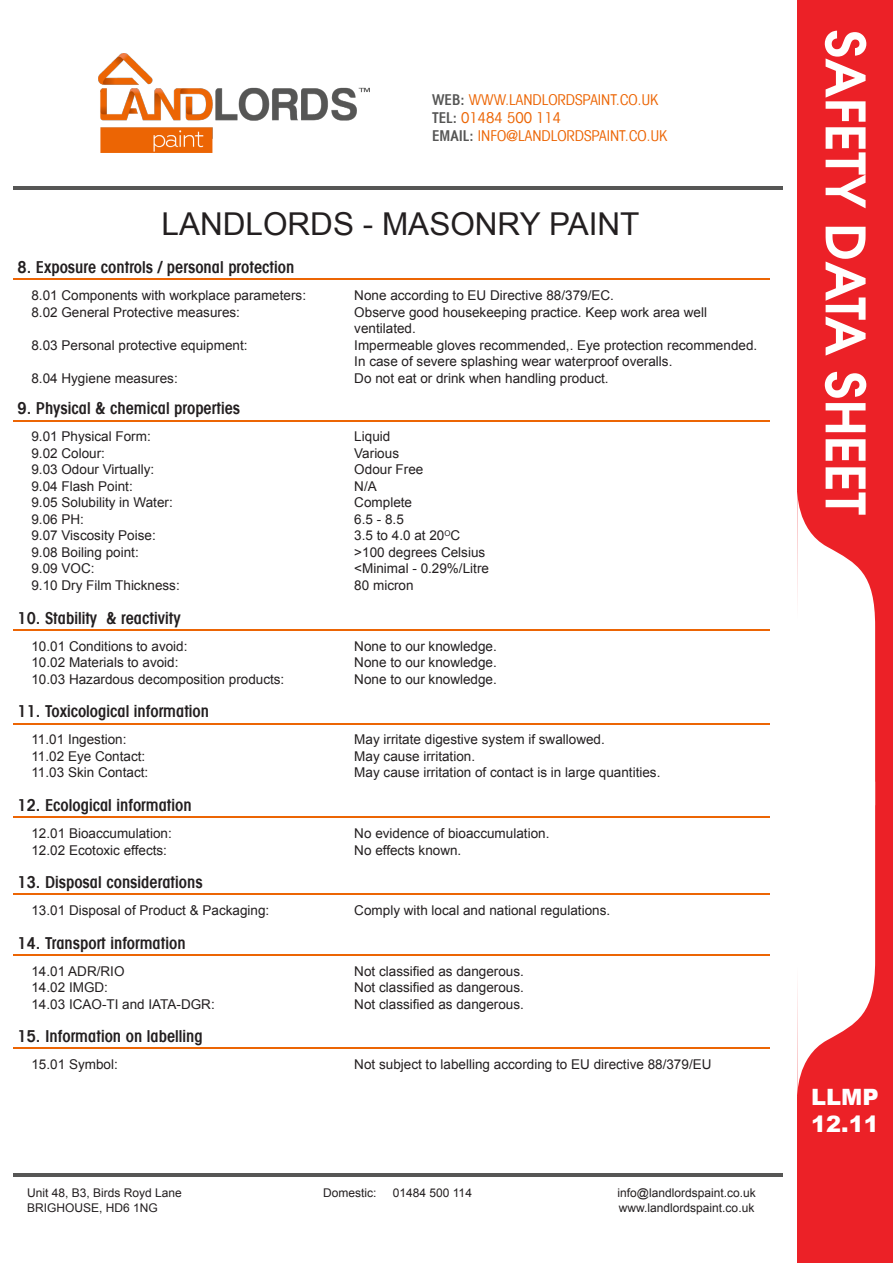
<style>
.page{position:relative;width:893px;height:1263px;background:#fff}
.page>*{position:absolute;margin:0;border:0;box-sizing:border-box;transform-origin:0 0}
.t1{font:600 54px "Avant Garde LT";color:#fffffe}
.t2{font:31.5px "Arial";color:#231f20}
.t3{font:900 22.5px/27px "Arial";color:#fff}
.t4{font:600 condensed 16.5px "Avant Garde LT";color:#231f20}
.t5{font:condensed 15px/18px "Avant Garde LT";color:#ec6504}
.t6{font:13.5px/16.5px "Arial";color:#231f20}
.t7{font:12px/14.4px "Arial";color:#231f20}
.s1{font-weight:600;color:#565655}
</style>
<div class="page">
<hr style="left:13px;top:278px;width:757px;height:2px;background:#ec6504">
<hr style="left:13px;top:420px;width:757px;height:1px;background:#ec6504">
<hr style="left:13px;top:629px;width:757px;height:2px;background:#ec6504">
<hr style="left:13px;top:723px;width:757px;height:1px;background:#ec6504">
<hr style="left:13px;top:816px;width:757px;height:2px;background:#ec6504">
<hr style="left:13px;top:893px;width:757px;height:1px;background:#ec6504">
<hr style="left:13px;top:954px;width:757px;height:1px;background:#ec6504">
<hr style="left:13px;top:1047px;width:757px;height:2px;background:#ec6504">
<div style="left:797px;top:0;width:95px;height:1263px;background:#ec2127"></div>
<hr style="left:13px;top:186px;width:770px;height:3px;background:#565655">
<img style="left:99px;top:53px;width:271px;height:99px">
<hr style="left:13px;top:1174px;width:770px;height:3px;background:#565655">
<svg style="left:797px;top:492px;width:78px;height:603px"></svg>
<p class="t5" style="left:432px;top:91px;width:237px"><span class="s1">WEB:</span> WWW.LANDLORDSPAINT.CO.UK<br><span class="s1">TEL:</span> 01484 500 114<br><span class="s1">EMAIL:</span> INFO@LANDLORDSPAINT.CO.UK</p>
<p class="t2" style="left:162px;top:203px;width:479px">LANDLORDS - MASONRY PAINT</p>
<p class="t4" style="left:18px;top:257px;width:278px">8. Exposure controls / personal protection</p>
<p class="t6" style="left:31px;top:287px;width:276px">8.01 Components with workplace parameters:</p>
<p class="t6" style="left:31px;top:304px;width:210px">8.02 General Protective measures:</p>
<p class="t6" style="left:31px;top:337px;width:218px">8.03 Personal protective equipment:</p>
<p class="t6" style="left:31px;top:370px;width:148px">8.04 Hygiene measures:</p>
<p class="t4" style="left:18px;top:398px;width:224px">9. Physical &amp; chemical properties</p>
<p class="t6" style="left:31px;top:429px;width:121px">9.01 Physical Form:</p>
<p class="t6" style="left:31px;top:445px;width:75px">9.02 Colour:</p>
<p class="t6" style="left:31px;top:462px;width:124px">9.03 Odour Virtually:</p>
<p class="t6" style="left:31px;top:478px;width:103px">9.04 Flash Point:</p>
<p class="t6" style="left:31px;top:495px;width:143px">9.05 Solubility in Water:</p>
<p class="t6" style="left:31px;top:511px;width:54px">9.06 PH:</p>
<p class="t6" style="left:31px;top:528px;width:126px">9.07 Viscosity Poise:</p>
<p class="t6" style="left:31px;top:544px;width:109px">9.08 Boiling point:</p>
<p class="t6" style="left:31px;top:561px;width:65px">9.09 VOC:</p>
<p class="t6" style="left:31px;top:577px;width:150px">9.10 Dry Film Thickness:</p>
<p class="t4" style="left:18px;top:608px;width:165px">10. Stability &amp; reactivity</p>
<p class="t6" style="left:31px;top:638px;width:158px">10.01 Conditions to avoid:</p>
<p class="t6" style="left:31px;top:654px;width:149px">10.02 Materials to avoid:</p>
<p class="t6" style="left:31px;top:671px;width:254px">10.03 Hazardous decomposition products:</p>
<p class="t4" style="left:18px;top:701px;width:193px">11. Toxicological information</p>
<p class="t6" style="left:31px;top:732px;width:97px">11.01 Ingestion:</p>
<p class="t6" style="left:31px;top:748px;width:115px">11.02 Eye Contact:</p>
<p class="t6" style="left:31px;top:765px;width:118px">11.03 Skin Contact:</p>
<p class="t4" style="left:18px;top:795px;width:176px">12. Ecological information</p>
<p class="t6" style="left:31px;top:825px;width:142px">12.01 Bioaccumulation:</p>
<p class="t6" style="left:31px;top:842px;width:137px">12.02 Ecotoxic effects:</p>
<p class="t4" style="left:18px;top:871px;width:187px">13. Disposal considerations</p>
<p class="t6" style="left:31px;top:902px;width:239px">13.01 Disposal of Product &amp; Packaging:</p>
<p class="t4" style="left:18px;top:933px;width:170px">14. Transport information</p>
<p class="t6" style="left:31px;top:963px;width:95px">14.01 ADR/RIO</p>
<p class="t6" style="left:31px;top:979px;width:78px">14.02 IMGD:</p>
<p class="t6" style="left:31px;top:996px;width:185px">14.03 ICAO-TI and IATA-DGR:</p>
<p class="t4" style="left:18px;top:1026px;width:187px">15. Information on labelling</p>
<p class="t6" style="left:31px;top:1056px;width:88px">15.01 Symbol:</p>
<p class="t6" style="left:354px;top:287px;width:261px">None according to EU Directive 88/379/EC.</p>
<p class="t6" style="left:354px;top:304px;width:354px">Observe good housekeeping practice. Keep work area well</p>
<p class="t6" style="left:354px;top:320px;width:63px">ventilated.</p>
<p class="t6" style="left:354px;top:337px;width:404px">Impermeable gloves recommended,. Eye protection recommended.<br>In case of severe splashing wear waterproof overalls.</p>
<p class="t6" style="left:354px;top:370px;width:256px">Do not eat or drink when handling product.</p>
<p class="t6" style="left:354px;top:429px;width:38px">Liquid</p>
<p class="t6" style="left:354px;top:445px;width:46px">Various</p>
<p class="t6" style="left:354px;top:462px;width:71px">Odour Free</p>
<p class="t6" style="left:354px;top:478px;width:24px">N/A</p>
<p class="t6" style="left:354px;top:495px;width:59px">Complete</p>
<p class="t6" style="left:354px;top:511px;width:51px">6.5 - 8.5</p>
<p class="t6" style="left:354px;top:528px;width:107px">3.5 to 4.0 at 20<sup>O</sup>C</p>
<p class="t6" style="left:354px;top:544px;width:132px">&gt;100 degrees Celsius</p>
<p class="t6" style="left:354px;top:561px;width:136px">&lt;Minimal - 0.29%/Litre</p>
<p class="t6" style="left:354px;top:577px;width:61px">80 micron</p>
<p class="t6" style="left:354px;top:638px;width:144px">None to our knowledge.</p>
<p class="t6" style="left:354px;top:654px;width:144px">None to our knowledge.</p>
<p class="t6" style="left:354px;top:671px;width:144px">None to our knowledge.</p>
<p class="t6" style="left:354px;top:732px;width:252px">May irritate digestive system if swallowed.</p>
<p class="t6" style="left:354px;top:748px;width:122px">May cause irritation.</p>
<p class="t6" style="left:354px;top:765px;width:308px">May cause irritation of contact is in large quantities.</p>
<p class="t6" style="left:354px;top:825px;width:197px">No evidence of bioaccumulation.</p>
<p class="t6" style="left:354px;top:842px;width:109px">No effects known.</p>
<p class="t6" style="left:354px;top:902px;width:257px">Comply with local and national regulations.</p>
<p class="t6" style="left:354px;top:963px;width:171px">Not classified as dangerous.</p>
<p class="t6" style="left:354px;top:979px;width:171px">Not classified as dangerous.</p>
<p class="t6" style="left:354px;top:996px;width:171px">Not classified as dangerous.</p>
<p class="t6" style="left:354px;top:1056px;width:359px">Not subject to labelling according to EU directive 88/379/EU</p>
<p class="t7" style="left:27px;top:1186px;width:156px">Unit 48, B3, Birds Royd Lane<br>BRIGHOUSE, HD6 1NG</p>
<p class="t7" style="left:323px;top:1186px;width:55px">Domestic:</p>
<p class="t7" style="left:393px;top:1186px;width:81px">01484 500 114</p>
<p class="t7" style="left:617px;top:1186px;width:140px">info@landlordspaint.co.uk www.landlordspaint.co.uk</p>
<h1 class="t1" style="left:881px;top:30px;width:486px;rotate:90deg">SAFETY DATA SHEET</h1>
<h3 class="t3" style="left:811px;top:1083px;width:69px">LLMP<br>12.11</h3>
</div>
